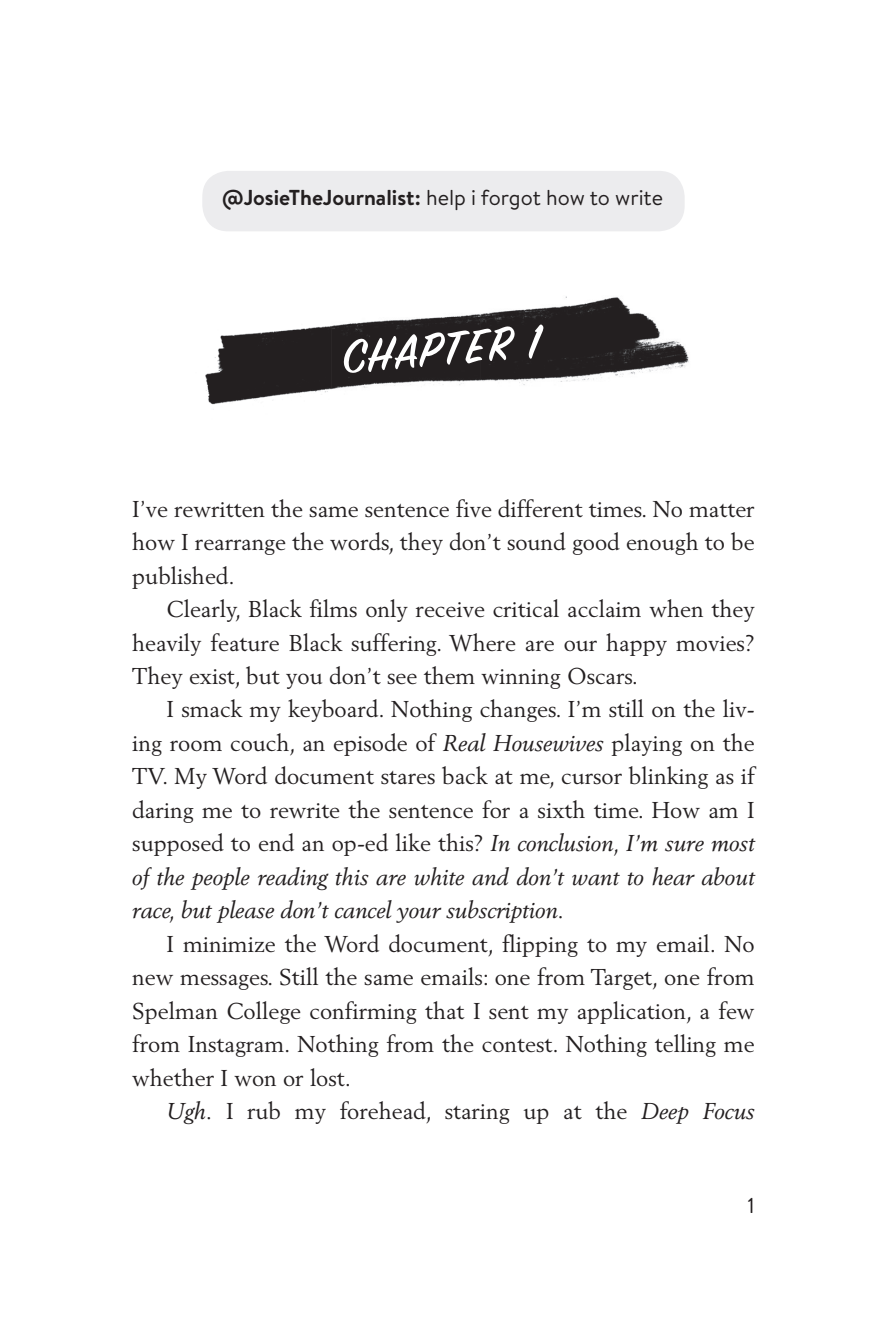
<style>
.page{position:relative;width:887px;height:1327px;background:#fff}
.page>*{position:absolute;margin:0;border:0;box-sizing:border-box;transform-origin:0 0}
.t1{font:600 51.75px "Sign Painter House Script";color:#fff}
.t2{font:22.72px/33.5px "Berling LT Std";color:#231f20;text-align:justify}
.t3{font:21.6px "Brandon Text";color:#231f20}
.s1{font-weight:700}
.s2{font-style:italic}
</style>
<div class="page">
<img style="left:205px;top:326px;width:126px;height:79px">
<img style="left:331px;top:314px;width:149px;height:76px">
<img style="left:480px;top:296px;width:149px;height:89px">
<img style="left:629px;top:308px;width:60px;height:67px">
<div style="left:202px;top:171px;width:482px;height:60px;background:#ececee;border-radius:26px"></div>
<p class="t3" style="left:222px;top:183px;width:443px"><span class="s1">@JosieTheJournalist:</span> help i forgot how to write</p>
<h1 class="t1" style="left:339px;top:327px;width:199px;rotate:-5deg">CHAPTER 1</h1>
<p class="t2" style="left:132px;top:491px;width:624px">I’ve rewritten the same sentence five different times. No matter how I rearrange the words, they don’t sound good enough to be published.</p>
<p class="t2" style="left:132px;top:592px;width:624px;text-indent:34px">Clearly, Black films only receive critical acclaim when they heavily feature Black suffering. Where are our happy movies?<br>They exist, but you don’t see them winning Oscars.</p>
<p class="t2" style="left:132px;top:692px;width:624px;text-indent:34px">I smack my keyboard. Nothing changes. I’m still on the liv&shy;ing room couch, an episode of <span class="s2">Real Housewives</span> playing on the TV. My Word document stares back at me, cursor blinking as if daring me to rewrite the sentence for a sixth time. How am I supposed to end an op- ed like this? <span class="s2">In conclusion, I’m sure most of the people reading this are white and don’t want to hear about race, but please don’t cancel your subscription.</span></p>
<p class="t2" style="left:132px;top:927px;width:624px;text-indent:34px">I minimize the Word document, flipping to my email. No new messages. Still the same emails: one from Target, one from Spelman College confirming that I sent my application, a few from Instagram. Nothing from the contest. Nothing telling me whether I won or lost.</p>
<p class="t2" style="left:166px;top:1094px;width:589px"><span class="s2">Ugh.</span> I rub my forehead, staring up at the <span class="s2">Deep Focus</span></p>
<p class="t3" style="left:747px;top:1190px;width:9px">1</p>
</div>
